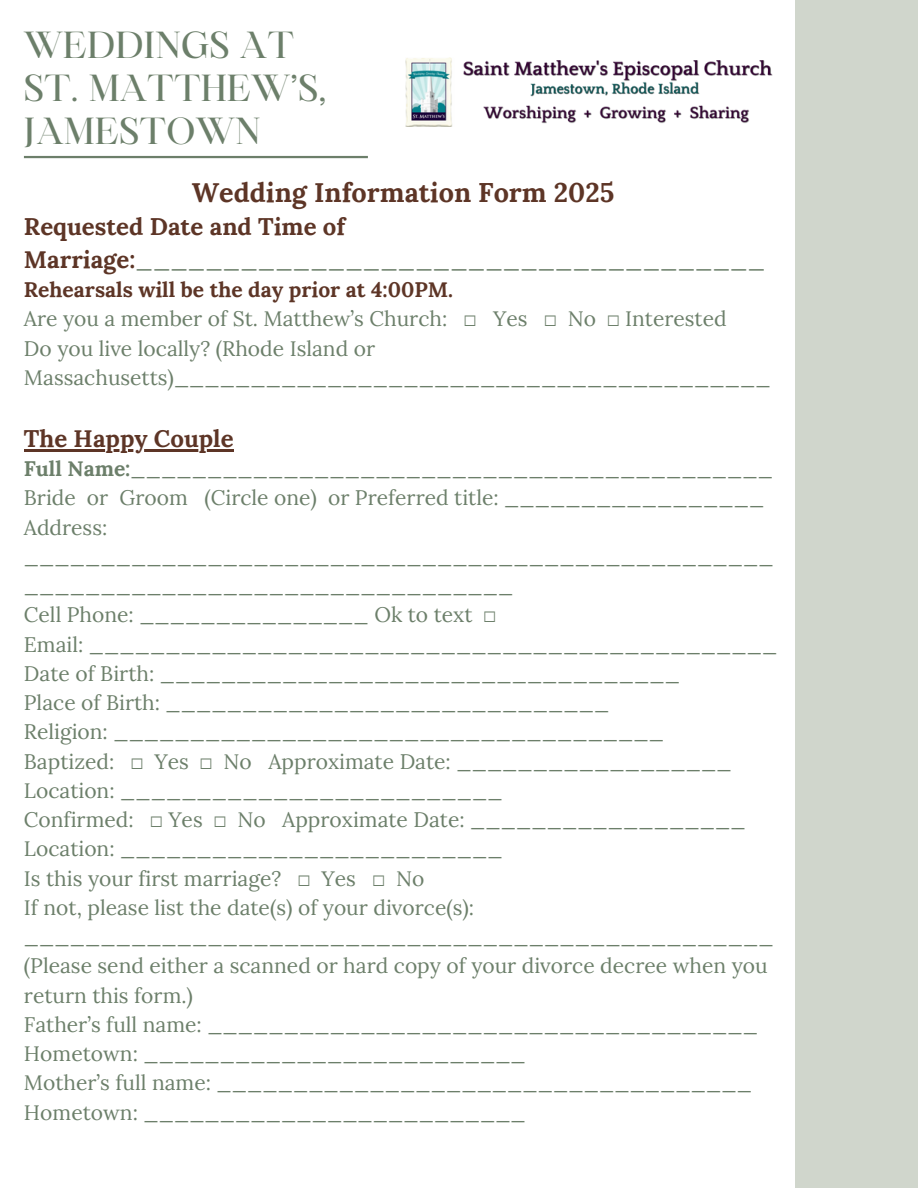
<style>
.page{position:relative;width:918px;height:1188px;background:#fff}
.page>*{position:absolute;margin:0;border:0;box-sizing:border-box;transform-origin:0 0}
.t1{font:36.15px/42.8px "Maharlika";color:#6c7f6a}
.t2{font:700 27px "Lora";color:#5d3526}
.t3{font:24px/32.7px "Lora";color:#6c7f6a}
.t4{font:700 24px "Lora";color:#5d3526}
.t5{font:21px/29.2px "Lora";color:#6c7f6a}
.t6{font:700 21px "Lora";color:#5d3526}
.s1{font-weight:700;color:#5d3526}
.s2{font-family:"Free Mono"}
.s3{font-weight:700}
</style>
<div class="page">
<div style="left:795px;top:0;width:123px;height:1188px;background:#d0d6cc"></div>
<hr style="left:24px;top:156px;width:344px;height:2px;background:#6c7f6a">
<hr style="left:24px;top:449px;width:210px;height:2px;background:#5d3526">
<img style="left:405px;top:57px;width:368px;height:70px">
<h1 class="t1" style="left:24px;top:27px;width:304px">WEDDINGS AT<br>ST. MATTHEW’S,<br>JAMESTOWN</h1>
<p class="t2" style="left:192px;top:174px;width:424px">Wedding Information Form 2025</p>
<p class="t3" style="left:24px;top:210px;width:743px"><span class="s1">Requested Date and Time of<br>Marriage:</span>____________________________________</p>
<p class="t6" style="left:24px;top:276px;width:431px">Rehearsals will be the day prior at 4:00PM.</p>
<p class="t5" style="left:24px;top:304px;width:704px">Are you a member of St. Matthew’s Church: <span class="s2">☐</span> Yes <span class="s2">☐</span> No <span class="s2">☐</span> Interested</p>
<p class="t5" style="left:24px;top:333px;width:748px">Do you live locally? (Rhode Island or<br>Massachusetts)_______________________________________</p>
<p class="t4" style="left:24px;top:423px;width:211px">The Happy Couple</p>
<p class="t5" style="left:24px;top:454px;width:751px"><span class="s3">Full Name:</span>__________________________________________</p>
<p class="t5" style="left:24px;top:483px;width:742px">Bride or Groom (Circle one) or Preferred title: _________________</p>
<p class="t5" style="left:24px;top:512px;width:751px">Address: _________________________________________________ ________________________________</p>
<p class="t5" style="left:24px;top:600px;width:474px">Cell Phone: _______________ Ok to text <span class="s2">☐</span></p>
<p class="t5" style="left:24px;top:629px;width:755px">Email: _____________________________________________</p>
<p class="t5" style="left:24px;top:659px;width:658px">Date of Birth: __________________________________</p>
<p class="t5" style="left:24px;top:688px;width:587px">Place of Birth: _____________________________</p>
<p class="t5" style="left:24px;top:717px;width:642px">Religion: ____________________________________</p>
<p class="t5" style="left:24px;top:746px;width:709px">Baptized: <span class="s2">☐</span> Yes <span class="s2">☐</span> No Approximate Date: __________________<br>Location: _________________________</p>
<p class="t5" style="left:24px;top:805px;width:723px">Confirmed: <span class="s2">☐</span> Yes <span class="s2">☐</span> No Approximate Date: __________________<br>Location: _________________________</p>
<p class="t5" style="left:24px;top:863px;width:402px">Is this your first marriage? <span class="s2">☐</span> Yes <span class="s2">☐</span> No</p>
<p class="t5" style="left:24px;top:893px;width:751px">If not, please list the date(s) of your divorce(s): _________________________________________________</p>
<p class="t5" style="left:24px;top:951px;width:745px">(Please send either a scanned or hard copy of your divorce decree when you return this form.)</p>
<p class="t5" style="left:24px;top:1010px;width:736px">Father’s full name: ____________________________________<br>Hometown: _________________________</p>
<p class="t5" style="left:24px;top:1068px;width:730px">Mother’s full name: ___________________________________<br>Hometown: _________________________</p>
</div>
